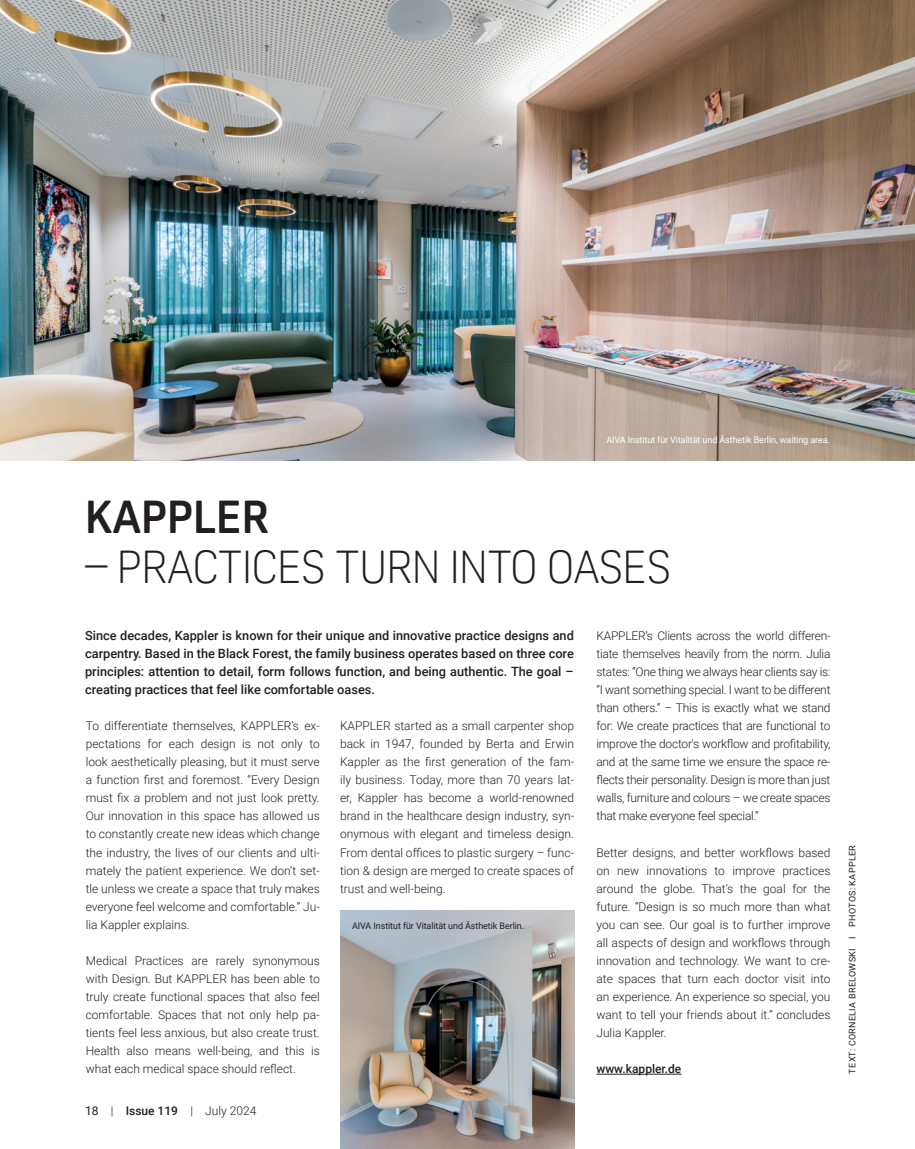
<style>
.page{position:relative;width:915px;height:1149px;background:#fff}
.page>*{position:absolute;margin:0;border:0;box-sizing:border-box;transform-origin:0 0}
.t1{font:300 45px "Oscine";color:#231f20}
.t2{font:700 45px "Oscine";color:#231f20}
.t3{font:500 12.75px/18px "Roboto";color:#231f20;text-align:justify}
.t4{font:300 12px/18px "Roboto";color:#231f20;text-align:justify}
.t5{font:500 12px "Roboto";color:#231f20}
.t6{font:9px "Roboto";letter-spacing:-.01em;color:#fff}
.t7{font:9px "Roboto";letter-spacing:-.01em;color:#231f20}
.t8{font:9px "Roboto";letter-spacing:.035em;color:#231f20}
.s1{font-weight:400}
.s2{font-weight:500}
</style>
<div class="page">
<hr style="left:596px;top:1073px;width:85px;height:1px;background:#231f20">
<img style="left:0;top:0;width:914px;height:460px">
<img style="left:340px;top:910px;width:234px;height:238px">
<p class="t6" style="left:606px;top:433px;width:225px">AIVA Institut für Vitalität und Ästhetik Berlin, waiting area.</p>
<p class="t2" style="left:85px;top:492px;width:186px">KAPPLER</p>
<p class="t1" style="left:85px;top:541px;width:587px">– PRACTICES TURN INTO OASES</p>
<p class="t3" style="left:85px;top:626px;width:490px">Since decades, Kappler is known for their unique and innovative practice designs and carpentry. Based in the Black Forest, the family business operates based on three core principles: attention to detail, form follows function, and being authentic. The goal – creating practices that feel like comfortable oases.</p>
<p class="t4" style="left:596px;top:626px;width:235px">KAPPLER’s Clients across the world differen&shy;tiate themselves heavily from the norm. Julia states: “One thing we always hear clients say is: “I want something special. I want to be different than others.” – This is exactly what we stand for: We create practices that are functional to improve the doctor's workflow and profitability, and at the same time we ensure the space re&shy;flects their personality. Design is more than just walls, furniture and colours – we create spaces that make everyone feel special.”</p>
<p class="t4" style="left:596px;top:842px;width:235px">Better designs, and better workflows based on new innovations to improve practices around the globe. That’s the goal for the future. “Design is so much more than what you can see. Our goal is to further improve all aspects of design and workflows through innovation and technology. We want to cre&shy;ate spaces that turn each doctor visit into an experience. An experience so special, you want to tell your friends about it.” concludes Julia Kappler.</p>
<p class="t5" style="left:596px;top:1059px;width:86px">www.kappler.de</p>
<p class="t4" style="left:86px;top:716px;width:235px">To differentiate themselves, KAPPLER’s ex&shy;pectations for each design is not only to look aesthetically pleasing, but it must serve a function first and foremost. “Every Design must fix a problem and not just look pretty.<br>Our innovation in this space has allowed us to constantly create new ideas which change the industry, the lives of our clients and ulti&shy;mately the patient experience. We don’t set&shy;tle unless we create a space that truly makes everyone feel welcome and comfortable.” Ju&shy;lia Kappler explains.</p>
<p class="t4" style="left:86px;top:950px;width:235px">Medical Practices are rarely synonymous with Design. But KAPPLER has been able to truly create functional spaces that also feel comfortable. Spaces that not only help pa&shy;tients feel less anxious, but also create trust.<br>Health also means well-being, and this is what each medical space should reflect.</p>
<p class="t4" style="left:340px;top:716px;width:235px">KAPPLER started as a small carpenter shop back in 1947, founded by Berta and Erwin Kappler as the first generation of the fam&shy;ily business. Today, more than 70 years lat&shy;er, Kappler has become a world-renowned brand in the healthcare design industry, syn&shy;onymous with elegant and timeless design.<br>From dental offices to plastic surgery – func&shy;tion &amp; design are merged to create spaces of trust and well-being.</p>
<p class="t7" style="left:352px;top:919px;width:173px">AIVA Institut für Vitalität und Ästhetik Berlin.</p>
<p class="t4" style="left:85px;top:1100px;width:173px"><span class="s1">18</span> | <span class="s2">Issue 119</span> | July 2024</p>
<p class="t8" style="left:845px;top:1073px;width:230px;rotate:-90deg">TEXT: CORNELIA BRELOWSKI I PHOTOS: KAPPLER</p>
</div>
